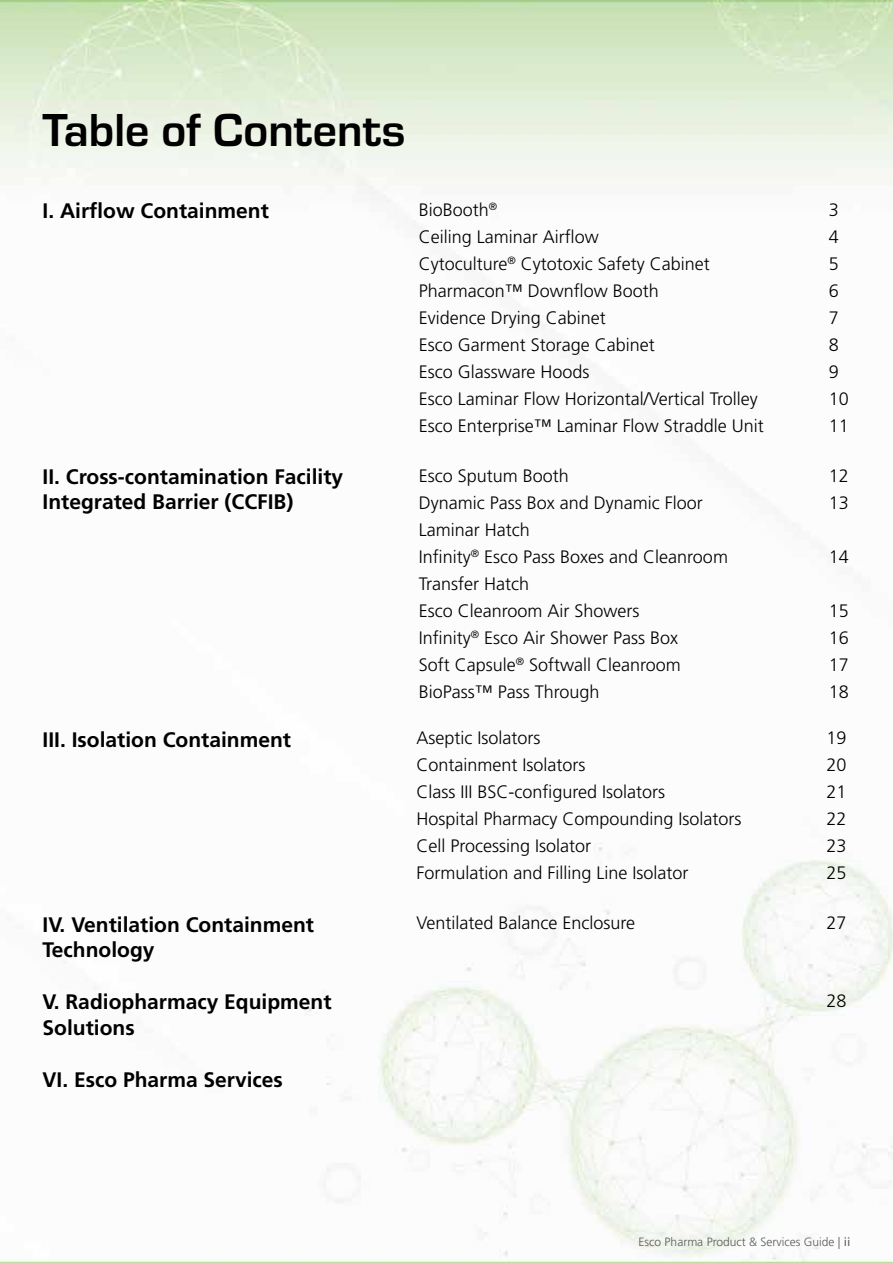
<style>
.page{position:relative;width:893px;height:1263px;background:#fff}
.page>*{position:absolute;margin:0;border:0;box-sizing:border-box;transform-origin:0 0}
.t1{font:700 48px "Eurostile";color:#000}
.t2{font:700 21px/25.2px "Frutiger LT Std";color:#000}
.t3{font:300 18px/27px "Frutiger LT Std";color:#000}
.t4{font:300 12px "Frutiger LT Std";color:#58595b}
.s1{font-weight:400}
</style>
<div class="page">
<h1 class="t1" style="left:43px;top:96px;width:365px">Table of Contents</h1>
<p class="t2" style="left:43px;top:199px;width:228px">I. Airflow Containment</p>
<p class="t2" style="left:43px;top:464px;width:302px">II. Cross-contamination Facility<br>Integrated Barrier (CCFIB)</p>
<p class="t2" style="left:43px;top:727px;width:250px">III. Isolation Containment</p>
<p class="t2" style="left:43px;top:912px;width:273px">IV. Ventilation Containment<br>Technology</p>
<p class="t2" style="left:43px;top:989px;width:291px">V. Radiopharmacy Equipment<br>Solutions</p>
<p class="t2" style="left:43px;top:1067px;width:242px">VI. Esco Pharma Services</p>
<p class="t3" style="left:419px;top:197px;width:346px">BioBooth<sup>®<br></sup>Ceiling Laminar Airflow<br>Cytoculture<sup>®</sup> Cytotoxic Safety Cabinet<br>Pharmacon™ Downflow Booth<br>Evidence Drying Cabinet<br>Esco Garment Storage Cabinet<br>Esco Glassware Hoods<br>Esco Laminar Flow Horizontal/Vertical Trolley<br>Esco Enterprise™ Laminar Flow Straddle Unit</p>
<p class="t3" style="left:829px;top:197px;width:22px">3<br>4<br>5<br>6<br>7<br>8<br>9<br>10<br>11</p>
<p class="t3" style="left:419px;top:462px;width:311px">Esco Sputum Booth<br>Dynamic Pass Box and Dynamic Floor<br>Laminar Hatch<br>Infinity<sup>®</sup> Esco Pass Boxes and Cleanroom<br>Transfer Hatch<br>Esco Cleanroom Air Showers<br>Infinity<sup>®</sup> Esco Air Shower Pass Box<br>Soft Capsule<sup>®</sup> Softwall Cleanroom<br>BioPass™ Pass Through</p>
<p class="t3" style="left:829px;top:462px;width:22px">12<br>13</p>
<p class="t3" style="left:829px;top:543px;width:22px">14</p>
<p class="t3" style="left:829px;top:597px;width:22px;text-align:justify">15<br>16<br>17<br>18</p>
<p class="t3" style="left:416px;top:725px;width:327px">Aseptic Isolators<br>Containment Isolators<br>Class III BSC-configured Isolators<br>Hospital Pharmacy Compounding Isolators<br>Cell Processing Isolator<br>Formulation and Filling Line Isolator</p>
<p class="t3" style="left:827px;top:725px;width:22px;text-align:justify">19<br>20<br>21<br>22<br>23<br>25</p>
<p class="t3" style="left:416px;top:910px;width:220px">Ventilated Balance Enclosure</p>
<p class="t3" style="left:827px;top:910px;width:22px">27</p>
<p class="t3" style="left:827px;top:987px;width:22px">28</p>
<p class="t4" style="left:639px;top:1235px;width:213px">Esco Pharma Product &amp; Services Guide | <span class="s1">ii</span></p>
</div>
